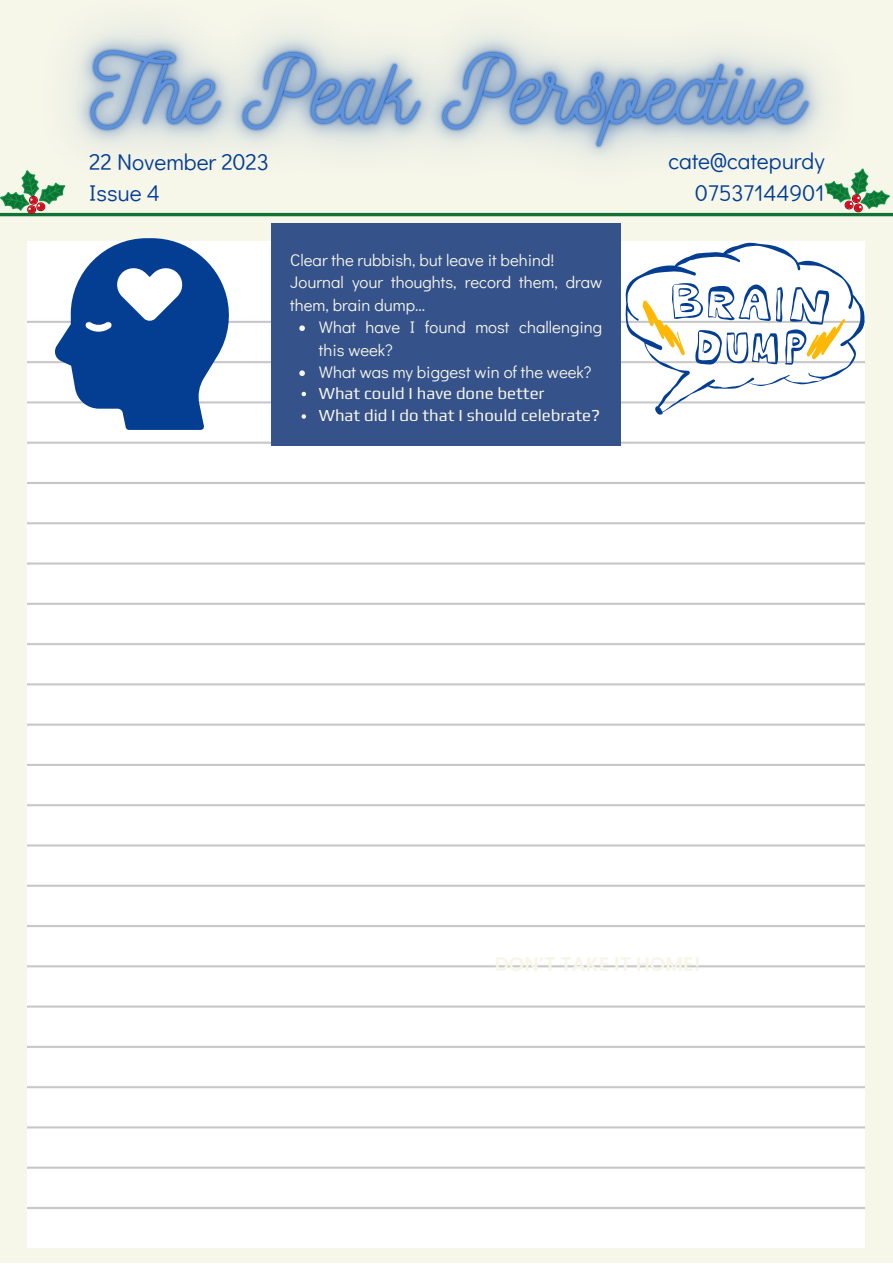
<style>
.page{position:relative;width:893px;height:1264px;background:#fff}
.page>*{position:absolute;margin:0;border:0;box-sizing:border-box;transform-origin:0 0}
.t1{font:22.8px "Didact Gothic";color:#033e92}
.t2{font:600 19.8px "Poppins";color:#f6f6e9}
.t3{font:16.8px/22.5px "Didact Gothic";color:#f6f6e9}
.t4{font:16.8px "Play";color:#f6f6e9}
</style>
<div class="page">
<div style="left:0;top:0;width:892px;height:1262px;background:#f6f6e9"></div>
<div style="left:28px;top:245px;width:836px;height:1002px;background:#fff"></div>
<div style="left:271px;top:223px;width:350px;height:222px;background:#36528b"></div>
<svg style="left:625px;top:245px;width:239px;height:170px;background:#e0e5ea"></svg>
<svg style="left:55px;top:245px;width:177px;height:184px;background:#557cb5"></svg>
<img style="left:0;top:28px;width:892px;height:217px">
<svg style="left:299px;top:325px;width:6px;height:6px"></svg>
<svg style="left:299px;top:370px;width:6px;height:6px"></svg>
<svg style="left:301px;top:392px;width:5px;height:4px"></svg>
<svg style="left:301px;top:414px;width:5px;height:5px"></svg>
<svg style="left:0;top:170px;width:65px;height:44px"></svg>
<p class="t1" style="left:89px;top:146px;width:181px">22 November 2023</p>
<p class="t1" style="left:89px;top:177px;width:72px">Issue 4</p>
<p class="t3" style="left:290px;top:248px;width:266px">Clear the rubbish, but leave it behind!</p>
<p class="t3" style="left:290px;top:270px;width:313px">Journal your thoughts, record them, draw them, brain dump...</p>
<p class="t3" style="left:319px;top:315px;width:285px">What have I found most challenging this week?</p>
<p class="t3" style="left:319px;top:360px;width:274px">What was my biggest win of the week?</p>
<p class="t4" style="left:319px;top:383px;width:227px">What could I have done better</p>
<p class="t4" style="left:319px;top:405px;width:283px">What did I do that I should celebrate?</p>
<p class="t1" style="left:668px;top:145px;width:158px">cate@catepurdy</p>
<p class="t1" style="left:695px;top:177px;width:131px">07537144901</p>
<p class="t2" style="left:494px;top:950px;width:207px">DON’T TAKE IT HOME!</p>
</div>
